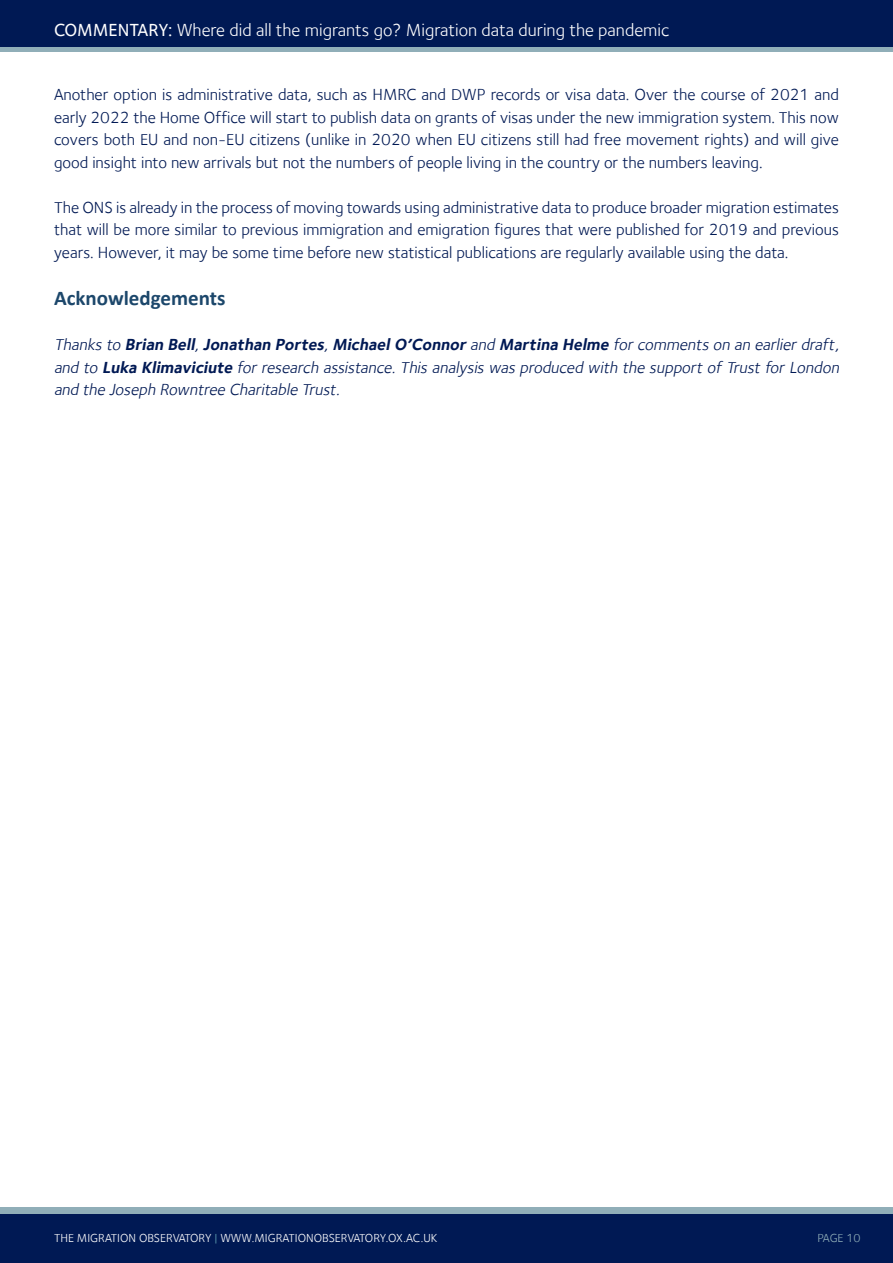
<style>
.page{position:relative;width:893px;height:1263px;background:#fff}
.page>*{position:absolute;margin:0;border:0;box-sizing:border-box;transform-origin:0 0}
.t1{font:700 21px "Calibri";color:#1c476b}
.t2{font:18px "Foundry Sterling";color:#fff}
.Body{font:16.5px/22.5px "Foundry Sterling";color:#001954;text-align:justify}
.Body-2{font:italic 16.5px/22.5px "Foundry Sterling";color:#001954;text-align:justify}
.t3{font:12px "Foundry Sterling";color:#fff}
.t4{font:12px "Foundry Sterling";letter-spacing:-.01em;color:#90aeb8}
.s1{font-weight:500}
.s2{font-weight:700}
.s3{color:#5c9baf}
</style>
<div class="page">
<div style="left:0;top:1213px;width:893px;height:50px;background:#001954"></div>
<div style="left:0;top:1207px;width:893px;height:6px;background:#90aeb8"></div>
<div style="left:0;top:0;width:893px;height:48px;background:#001954"></div>
<hr style="left:0;top:48px;width:893px;height:4px;background:#90aeb8">
<p class="t2" style="left:54px;top:19px;width:617px"><span class="s1">COMMENTARY:</span> Where did all the migrants go? Migration data during the pandemic</p>
<p class="Body" style="left:54px;top:83px;width:786px">Another option is administrative data, such as HMRC and DWP records or visa data. Over the course of 2021 and early 2022 the Home Office will start to publish data on grants of visas under the new immigration system. This now covers both EU and non-EU citizens (unlike in 2020 when EU citizens still had free movement rights) and will give good insight into new arrivals but not the numbers of people living in the country or the numbers leaving.</p>
<p class="Body" style="left:54px;top:196px;width:786px">The ONS is already in the process of moving towards using administrative data to produce broader migration estimates that will be more similar to previous immigration and emigration figures that were published for 2019 and previous years. However, it may be some time before new statistical publications are regularly available using the data.</p>
<h1 class="t1" style="left:54px;top:283px;width:173px">Acknowledgements</h1>
<p class="Body-2" style="left:54px;top:333px;width:790px">Thanks to <span class="s2">Brian Bell</span>, <span class="s2">Jonathan Portes</span>, <span class="s2">MichaelO’Connor</span> and <span class="s2">Martina Helme</span> for comments on an earlier draft, and to <span class="s2">Luka Klimaviciute</span> for research assistance. This analysis was produced with the support of Trust for London and the Joseph Rowntree Charitable Trust.</p>
<p class="t3" style="left:54px;top:1231px;width:385px">THE MIGRATION OBSERVATORY <span class="s3">|</span> WWW.MIGRATIONOBSERVATORY.OX.AC.UK</p>
<p class="t4" style="left:817px;top:1231px;width:45px">PAGE 10</p>
</div>
